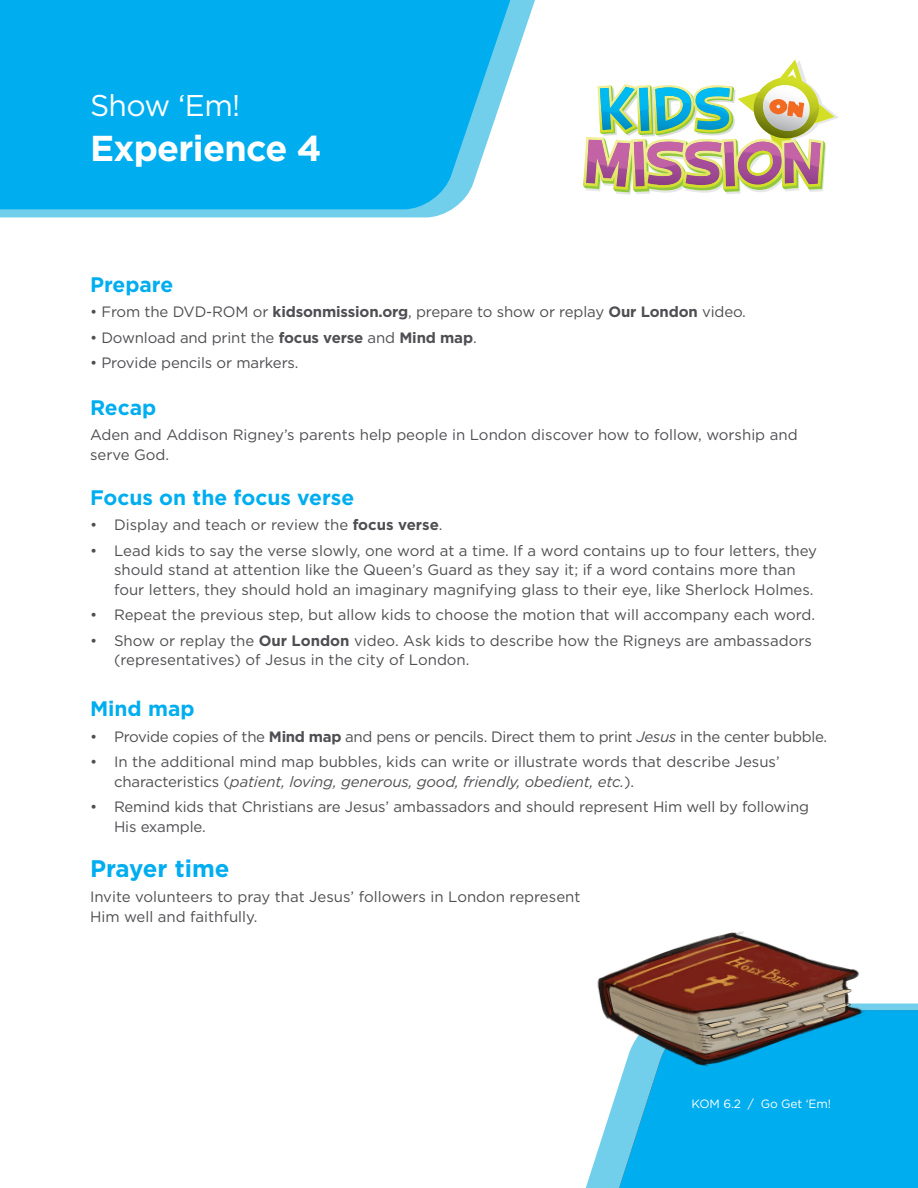
<style>
.page{position:relative;width:918px;height:1188px;background:#fff}
.page>*{position:absolute;margin:0;border:0;box-sizing:border-box;transform-origin:0 0}
.t1{font:700 36px "Gotham HTF";letter-spacing:-.02em;color:#fff}
.t2{font:30px "Gotham HTF";letter-spacing:-.02em;color:#fff}
.t3{font:700 24px "Gotham HTF";color:#00aeef}
.t4{font:700 21px "Gotham HTF";color:#00aeef}
.t5{font:15px/19.5px "Gotham HTF";color:#4f4f53}
.t6{font:15px "Gotham HTF";letter-spacing:-.02em;color:#4f4f53}
.t7{font:12px "Gotham HTF";letter-spacing:-.01em;color:#fff}
.s1{font-weight:700}
.s2{font-style:italic}
</style>
<div class="page">
<svg style="left:585px;top:1003px;width:333px;height:185px"></svg>
<svg style="left:609px;top:1073px;width:10px;height:115px"></svg>
<div style="left:619px;top:1010px;width:299px;height:178px;background:#00aeef"></div>
<img style="left:595px;top:931px;width:288px;height:142px">
<svg style="left:0;top:0;width:535px;height:217px"></svg>
<svg style="left:0;top:0;width:510px;height:209px;background:#0cb1ef"></svg>
<svg style="left:583px;top:59px;width:256px;height:136px"></svg>
<img style="left:778px;top:104px;width:27px;height:6px">
<h2 class="t2" style="left:90px;top:89px;width:152px">Show ‘Em!</h2>
<h1 class="t1" style="left:90px;top:128px;width:233px">Experience 4</h1>
<h3 class="t4" style="left:90px;top:272px;width:85px">Prepare</h3>
<p class="t5" style="left:90px;top:302px;width:657px">• From the DVD-ROM or <span class="s1">kidsonmission.org</span>, prepare to show or replay <span class="s1">Our London</span> video.</p>
<p class="t5" style="left:90px;top:327px;width:388px">• Download and print the <span class="s1">focus verse</span> and <span class="s1">Mind map</span>.</p>
<p class="t5" style="left:90px;top:353px;width:210px">• Provide pencils or markers.</p>
<h3 class="t4" style="left:90px;top:395px;width:68px">Recap</h3>
<p class="t5" style="left:90px;top:425px;width:709px">Aden and Addison Rigney’s parents help people in London discover how to follow, worship and serve God.</p>
<h3 class="t4" style="left:90px;top:485px;width:266px">Focus on the focus verse</h3>
<p class="t5" style="left:90px;top:515px;width:354px">• Display and teach or review the <span class="s1">focus verse</span>.</p>
<p class="t5" style="left:114px;top:540px;width:705px;text-indent:-24px">• Lead kids to say the verse slowly, one word at a time. If a word contains up to four letters, they should stand at attention like the Queen’s Guard as they say it; if a word contains more than four letters, they should hold an imaginary magnifying glass to their eye, like Sherlock Holmes.</p>
<p class="t5" style="left:90px;top:605px;width:727px">• Repeat the previous step, but allow kids to choose the motion that will accompany each word.</p>
<p class="t5" style="left:114px;top:630px;width:699px;text-indent:-24px">• Show or replay the <span class="s1">Our London</span> video. Ask kids to describe how the Rigneys are ambassadors (representatives) of Jesus in the city of London.</p>
<h3 class="t4" style="left:90px;top:697px;width:106px">Mind map</h3>
<p class="t6" style="left:90px;top:728px;width:739px">• Provide copies of the <span class="s1">Mind map</span> and pens or pencils. Direct them to print <span class="s2">Jesus</span> in the center bubble.</p>
<p class="t5" style="left:114px;top:752px;width:667px;text-indent:-24px">• In the additional mind map bubbles, kids can write or illustrate words that describe Jesus’ characteristics (<span class="s2">patient, loving, generous, good, friendly, obedient, etc.</span>).</p>
<p class="t5" style="left:114px;top:797px;width:697px;text-indent:-24px">• Remind kids that Christians are Jesus’ ambassadors and should represent Him well by following<br>His example.</p>
<h3 class="t3" style="left:90px;top:854px;width:141px">Prayer time</h3>
<p class="t5" style="left:90px;top:887px;width:492px">Invite volunteers to pray that Jesus’ followers in London represent<br>Him well and faithfully.</p>
<p class="t7" style="left:692px;top:1097px;width:141px">KOM 6.2 / Go Get ‘Em!</p>
</div>
